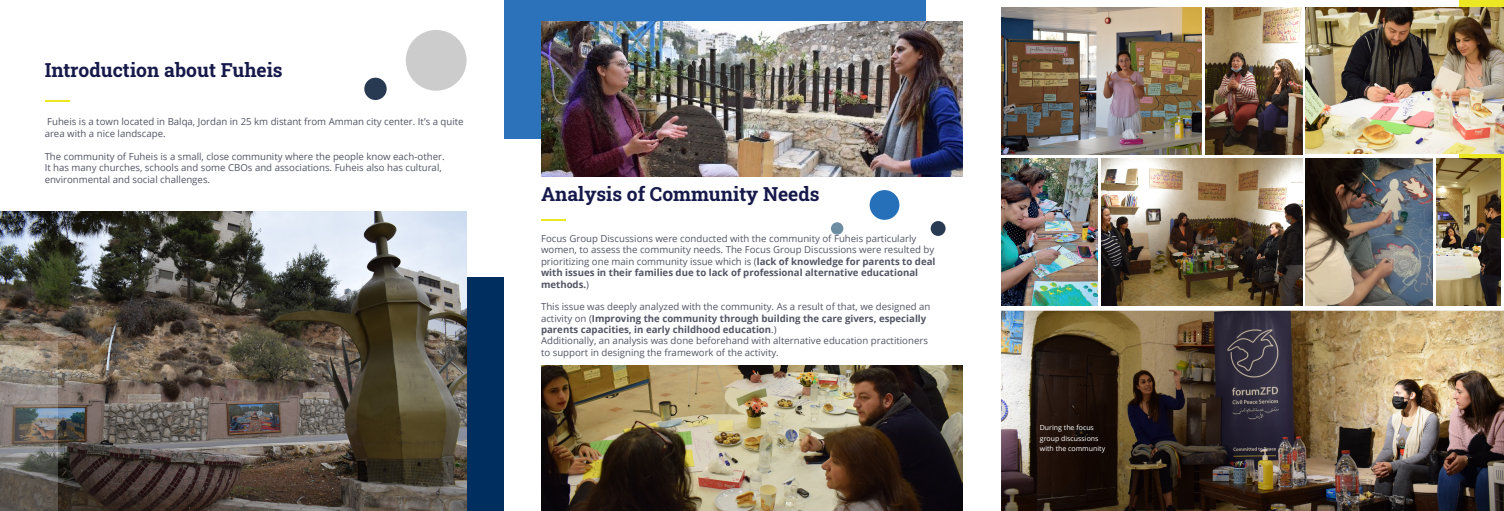
<style>
.page{position:relative;width:1504px;height:511px;background:#fff}
.page>*{position:absolute;margin:0;border:0;box-sizing:border-box;transform-origin:0 0}
.t1{font:700 19.25px "Roboto Slab";color:#16194a}
.t2{font:9.62px/11.4px "Open Sans";color:#535565}
.t3{font:700 9.62px/11.4px "Open Sans";color:#535565}
.t4{font:7px/10.5px "Open Sans";color:#fff}
.s1{font-weight:700}
.s2{font-weight:400}
</style>
<div class="page">
<svg style="left:1458px;top:0;width:45px;height:237px"></svg>
<div style="left:504px;top:0;width:421px;height:139px;background:#2b72ba"></div>
<div style="left:0;top:277px;width:504px;height:234px;background:#002e5e"></div>
<img style="left:0;top:211px;width:466px;height:300px">
<img style="left:1001px;top:311px;width:502px;height:200px">
<img style="left:541px;top:365px;width:421px;height:146px">
<img style="left:541px;top:21px;width:421px;height:155px">
<svg style="left:0;top:342px;width:57px;height:169px;background:#7d7770"></svg>
<img style="left:1001px;top:7px;width:200px;height:147px">
<img style="left:1101px;top:159px;width:200px;height:147px">
<img style="left:1205px;top:7px;width:96px;height:147px">
<img style="left:1001px;top:159px;width:96px;height:147px">
<img style="left:1305px;top:7px;width:198px;height:146px">
<img style="left:1436px;top:159px;width:64px;height:147px">
<img style="left:1305px;top:159px;width:126px;height:147px">
<svg style="left:541px;top:220px;width:25px;height:1px"></svg>
<svg style="left:45px;top:100px;width:24px;height:1px"></svg>
<div style="left:406px;top:30px;width:60px;height:61px;background:#cdcccc;border-radius:50%"></div>
<div style="left:364px;top:78px;width:22px;height:22px;background:#283a52;border-radius:50%"></div>
<div style="left:930px;top:221px;width:15px;height:15px;background:#283a52;border-radius:50%"></div>
<div style="left:869px;top:190px;width:30px;height:30px;background:#2570b8;border-radius:50%"></div>
<div style="left:830px;top:222px;width:13px;height:13px;background:#6c8da2;border-radius:50%"></div>
<p class="t1" style="left:45px;top:57px;width:239px">Introduction about Fuheis</p>
<p class="t2" style="left:45px;top:116px;width:420px">Fuheis is a town located in Balqa, Jordan in 25 km distant from Amman city center. It’s a quite area with a nice landscape.</p>
<p class="t2" style="left:45px;top:150px;width:401px">The community of Fuheis is a small, close community where the people know each-other.<br>It has many churches, schools and some CBOs and associations. Fuheis also has cultural, environmental and social challenges.</p>
<p class="t1" style="left:541px;top:180px;width:280px">Analysis of Community Needs</p>
<p class="t2" style="left:541px;top:233px;width:396px">Focus Group Discussions were conducted with the community of Fuheis particularly women, to assess the community needs. The Focus Group Discussions were resulted by prioritizing one main community issue which is (<span class="s1">lack of knowledge for parents to deal with issues in their families due to lack of professional alternative educational methods.</span>)</p>
<p class="t3" style="left:541px;top:301px;width:391px"><span class="s2">This issue was deeply analyzed with the community. As a result of that, we designed an activity on (</span>Improving the community through building the care givers, especially parents capacities, in early childhood education<span class="s2">.)</span></p>
<p class="t2" style="left:541px;top:335px;width:388px">Additionally, an analysis was done beforehand with alternative education practitioners to support in designing the framework of the activity.</p>
<p class="t4" style="left:1039px;top:422px;width:67px">During the focus group discussions with the community</p>
</div>
